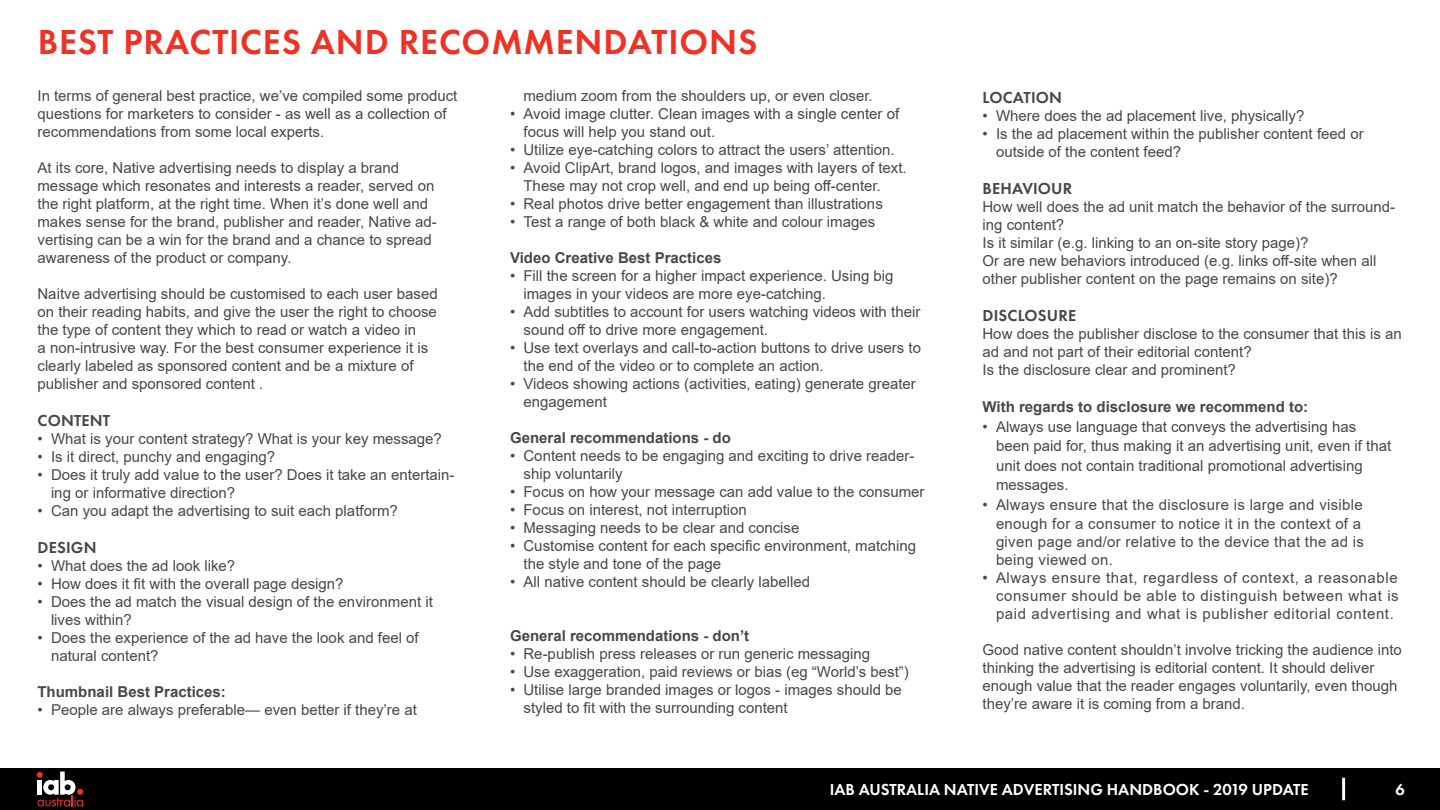
<style>
.page{position:relative;width:1440px;height:810px;background:#fff}
.page>*{position:absolute;margin:0;border:0;box-sizing:border-box;transform-origin:0 0}
.Chapter_Head{font:600 36px "Futura PT";letter-spacing:.025em;color:#ee3224}
.t1{font:600 16.5px "Futura PT";color:#fff}
.Sub_Hed{font:600 16.5px "Futura PT";letter-spacing:.01em;color:#474747}
.Body{font:15px/18px "Arial";color:#474747}
.Body-2{font:15px/19.5px "Arial";letter-spacing:.02em;color:#474747;text-align:right}
.Body-3{font:700 15px "Arial";color:#474747}
</style>
<div class="page">
<div style="left:0;top:768px;width:1440px;height:42px;background:#000"></div>
<svg style="left:37px;top:772px;width:46px;height:34px"></svg>
<hr style="left:1342px;top:778px;width:3px;height:22px;background:#fff">
<p class="Chapter_Head" style="left:38px;top:20px;width:721px">BEST PRACTICES AND RECOMMENDATIONS</p>
<p class="Body" style="left:38px;top:87px;width:421px">In terms of general best practice, we’ve compiled some product questions for marketers to consider - as well as a collection of recommendations from some local experts.</p>
<p class="Body" style="left:38px;top:159px;width:401px">At its core, Native advertising needs to display a brand message which resonates and interests a reader, served on the right platform, at the right time. When it’s done well and makes sense for the brand, publisher and reader, Native ad&shy;vertising can be a win for the brand and a chance to spread awareness of the product or company.</p>
<p class="Body" style="left:38px;top:285px;width:402px">Naitve advertising should be customised to each user based on their reading habits, and give the user the right to choose the type of content they which to read or watch a video in<br>a non-intrusive way. For the best consumer experience it is clearly labeled as sponsored content and be a mixture of publisher and sponsored content .</p>
<p class="Sub_Hed" style="left:38px;top:410px;width:74px">CONTENT</p>
<p class="Body" style="left:38px;top:430px;width:406px">• What is your content strategy? What is your key message?</p>
<p class="Body" style="left:38px;top:448px;width:239px">• Is it direct, punchy and engaging?</p>
<p class="Body" style="left:51px;top:466px;width:405px;text-indent:-14px">• Does it truly add value to the user? Does it take an entertain&shy;ing or informative direction?</p>
<p class="Body" style="left:38px;top:502px;width:362px">• Can you adapt the advertising to suit each platform?</p>
<p class="Sub_Hed" style="left:38px;top:537px;width:60px">DESIGN</p>
<p class="Body" style="left:38px;top:557px;width:199px">• What does the ad look like?</p>
<p class="Body" style="left:38px;top:575px;width:308px">• How does it fit with the overall page design?</p>
<p class="Body" style="left:51px;top:593px;width:383px;text-indent:-14px">• Does the ad match the visual design of the environment it lives within?</p>
<p class="Body" style="left:51px;top:629px;width:369px;text-indent:-14px">• Does the experience of the ad have the look and feel of natural content?</p>
<p class="Body-3" style="left:38px;top:681px;width:190px">Thumbnail Best Practices:</p>
<p class="Body" style="left:38px;top:701px;width:381px">• People are always preferable— even better if they’re at</p>
<p class="Body" style="left:524px;top:87px;width:351px">medium zoom from the shoulders up, or even closer.</p>
<p class="Body" style="left:524px;top:105px;width:377px;text-indent:-14px">• Avoid image clutter. Clean images with a single center of focus will help you stand out.</p>
<p class="Body" style="left:510px;top:141px;width:386px">• Utilize eye-catching colors to attract the users’ attention.</p>
<p class="Body" style="left:524px;top:159px;width:385px;text-indent:-14px">• Avoid ClipArt, brand logos, and images with layers of text.<br>These may not crop well, and end up being off-center.</p>
<p class="Body" style="left:510px;top:195px;width:374px">• Real photos drive better engagement than illustrations</p>
<p class="Body" style="left:510px;top:213px;width:367px">• Test a range of both black &amp; white and colour images</p>
<p class="Body-3" style="left:510px;top:247px;width:213px">Video Creative Best Practices</p>
<p class="Body" style="left:524px;top:267px;width:372px;text-indent:-14px">• Fill the screen for a higher impact experience. Using big images in your videos are more eye-catching.</p>
<p class="Body" style="left:524px;top:303px;width:398px;text-indent:-14px">• Add subtitles to account for users watching videos with their sound off to drive more engagement.</p>
<p class="Body" style="left:524px;top:339px;width:399px;text-indent:-14px">• Use text overlays and call-to-action buttons to drive users to the end of the video or to complete an action.</p>
<p class="Body" style="left:524px;top:375px;width:394px;text-indent:-14px">• Videos showing actions (activities, eating) generate greater engagement</p>
<p class="Body-3" style="left:510px;top:427px;width:222px">General recommendations - do</p>
<p class="Body" style="left:524px;top:447px;width:393px;text-indent:-14px">• Content needs to be engaging and exciting to drive reader&shy;ship voluntarily</p>
<p class="Body" style="left:510px;top:483px;width:416px">• Focus on how your message can add value to the consumer</p>
<p class="Body" style="left:510px;top:501px;width:238px">• Focus on interest, not interruption</p>
<p class="Body" style="left:510px;top:519px;width:291px">• Messaging needs to be clear and concise</p>
<p class="Body" style="left:524px;top:537px;width:394px;text-indent:-14px">• Customise content for each specific environment, matching the style and tone of the page</p>
<p class="Body" style="left:510px;top:573px;width:302px">• All native content should be clearly labelled</p>
<p class="Body-3" style="left:510px;top:625px;width:241px">General recommendations - don’t</p>
<p class="Body" style="left:510px;top:645px;width:362px">• Re-publish press releases or run generic messaging</p>
<p class="Body" style="left:510px;top:663px;width:400px">• Use exaggeration, paid reviews or bias (eg “World’s best”)</p>
<p class="Body" style="left:524px;top:681px;width:380px;text-indent:-14px">• Utilise large branded images or logos - images should be styled to fit with the surrounding content</p>
<p class="Sub_Hed" style="left:983px;top:87px;width:81px">LOCATION</p>
<p class="Body" style="left:982px;top:106px;width:323px">• Where does the ad placement live, physically?</p>
<p class="Body" style="left:996px;top:124px;width:369px;text-indent:-14px">• Is the ad placement within the publisher content feed or outside of the content feed?</p>
<p class="Sub_Hed" style="left:983px;top:178px;width:91px">BEHAVIOUR</p>
<p class="Body" style="left:982px;top:197px;width:414px">How well does the ad unit match the behavior of the surround&shy;ing content?</p>
<p class="Body" style="left:982px;top:233px;width:327px">Is it similar (e.g. linking to an on-site story page)?</p>
<p class="Body" style="left:982px;top:251px;width:395px">Or are new behaviors introduced (e.g. links off-site when all other publisher content on the page remains on site)?</p>
<p class="Sub_Hed" style="left:983px;top:305px;width:95px">DISCLOSURE</p>
<p class="Body" style="left:982px;top:324px;width:421px">How does the publisher disclose to the consumer that this is an ad and not part of their editorial content?</p>
<p class="Body" style="left:982px;top:360px;width:255px">Is the disclosure clear and prominent?</p>
<p class="Body-3" style="left:982px;top:396px;width:327px">With regards to disclosure we recommend to:</p>
<p class="Body" style="left:996px;top:417px;width:397px;line-height:19.5px;text-indent:-14px">• Always use language that conveys the advertising has been paid for, thus making it an advertising unit, even if that unit does not contain traditional promotional advertising messages.</p>
<p class="Body-2" style="left:982px;top:495px;width:382px">• Always ensure that the disclosure is large and visible enough for a consumer to notice it in the context of a</p>
<p class="Body-2" style="left:996px;top:533px;width:370px;line-height:18px;text-align:left">given page and/or relative to the device that the ad is being viewed on.</p>
<p class="Body" style="left:996px;top:569px;width:404px;text-align:justify;text-indent:-14px">• Always ensure that, regardless of context, a reasonable consumer should be able to distinguish between what is paid advertising and what is publisher editorial content.</p>
<p class="Body" style="left:982px;top:641px;width:421px">Good native content shouldn’t involve tricking the audience into thinking the advertising is editorial content. It should deliver enough value that the reader engages voluntarily, even though they’re aware it is coming from a brand.</p>
<p class="t1" style="left:830px;top:779px;width:481px">IAB AUSTRALIA NATIVE ADVERTISING HANDBOOK - 2019 UPDATE</p>
<p class="t1" style="left:1395px;top:779px;width:11px">6</p>
</div>
